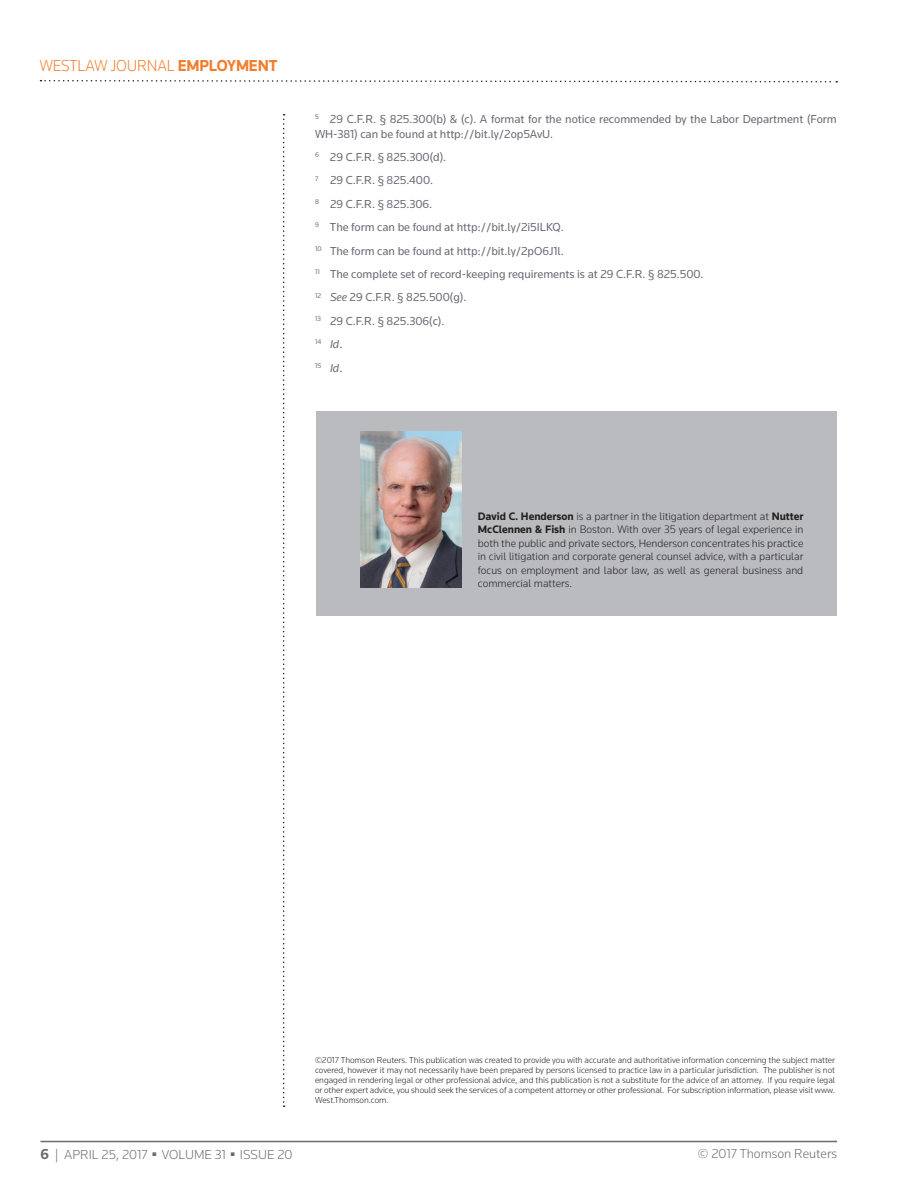
<style>
.page{position:relative;width:918px;height:1188px;background:#fff}
.page>*{position:absolute;margin:0;border:0;box-sizing:border-box;transform-origin:0 0}
.t1{font:300 16.5px "Knowledge";letter-spacing:-.01em;color:#f47b2a;scale:.95 1}
.t2{font:300 13.5px "Knowledge";color:#696b73}
.EN{font:12px/14.4px "Knowledge";color:#696b73}
.AB{font:300 11.25px/13.5px "Knowledge";color:#231f20;text-align:justify}
.t3{font:300 9px/9.9px "Knowledge";color:#231f20;text-align:justify}
.EN-2{font:7.05px "Knowledge";color:#696b73}
.s1{font-weight:700}
.s2{font-style:italic}
.s3{font-style:italic;font-size:12px}
.s4{font-size:12px}
.s5{font-weight:700;font-size:15px}
</style>
<div class="page">
<hr style="left:40px;top:1141px;width:797px;height:1px;background:#696b73">
<svg style="left:40px;top:80px;width:797px;height:3px"></svg>
<svg style="left:283px;top:114px;width:2px;height:993px"></svg>
<div style="left:317px;top:411px;width:520px;height:205px;background:#babbbe"></div>
<img style="left:361px;top:431px;width:101px;height:156px">
<h1 class="t1" style="left:40px;top:56px;width:252px">WESTLAW JOURNAL <span class="s1">EMPLOYMENT</span></h1>
<p class="EN" style="left:315px;top:112px;width:523px"><sup>5</sup> 29 C.F.R. § 825.300(b) &amp; (c). A format for the notice recommended by the Labor Department (Form<br>WH-381) can be found at http://bit.ly/2op5AvU.</p>
<p class="EN" style="left:315px;top:150px;width:133px"><sup>6</sup> 29 C.F.R. § 825.300(d).</p>
<p class="EN" style="left:315px;top:173px;width:120px"><sup>7</sup> 29 C.F.R. § 825.400.</p>
<p class="EN" style="left:315px;top:196px;width:119px"><sup>8</sup> 29 C.F.R. § 825.306.</p>
<p class="EN" style="left:315px;top:220px;width:250px"><sup>9</sup> The form can be found at http://bit.ly/2i5ILKQ.</p>
<p class="EN" style="left:315px;top:243px;width:250px"><sup>10</sup> The form can be found at http://bit.ly/2pO6J1l.</p>
<p class="EN" style="left:315px;top:267px;width:390px"><sup>11</sup> The complete set of record-keeping requirements is at 29 C.F.R. § 825.500.</p>
<p class="EN" style="left:315px;top:290px;width:153px"><sup>12</sup> <span class="s2">See</span> 29 C.F.R. § 825.500(g).</p>
<p class="EN" style="left:315px;top:313px;width:131px"><sup>13</sup> 29 C.F.R. § 825.306(c).</p>
<p class="EN-2" style="left:315px;top:338px;width:29px">14 <span class="s3">Id</span><span class="s4">.</span></p>
<p class="EN-2" style="left:315px;top:361px;width:29px">15 <span class="s3">Id</span><span class="s4">.</span></p>
<p class="AB" style="left:478px;top:509px;width:327px"><span class="s1">David C. Henderson</span> is a partner in the litigation department at <span class="s1">Nutter McClennen &amp; Fish</span> in Boston. With over 35 years of legal experience in both the public and private sectors, Henderson concentrates his practice in civil litigation and corporate general counsel advice, with a particular focus on employment and labor law, as well as general business and commercial matters.</p>
<p class="t3" style="left:315px;top:1055px;width:522px">©2017 Thomson Reuters. This publication was created to provide you with accurate and authoritative information concerning the subject matter covered, however it may not necessarily have been prepared by persons licensed to practice law in a particular jurisdiction. The publisher is not engaged in rendering legal or other professional advice, and this publication is not a substitute for the advice of an attorney. If you require legal or other expert advice, you should seek the services of a competent attorney or other professional. For subscription information, please visit www.<br>West.Thomson.com.</p>
<h2 class="t2" style="left:40px;top:1146px;width:254px"><span class="s5">6</span> | APRIL 25, 2017 ■ VOLUME 31 ■ ISSUE 20</h2>
<h2 class="t2" style="left:698px;top:1145px;width:141px">© 2017 Thomson Reuters</h2>
</div>
